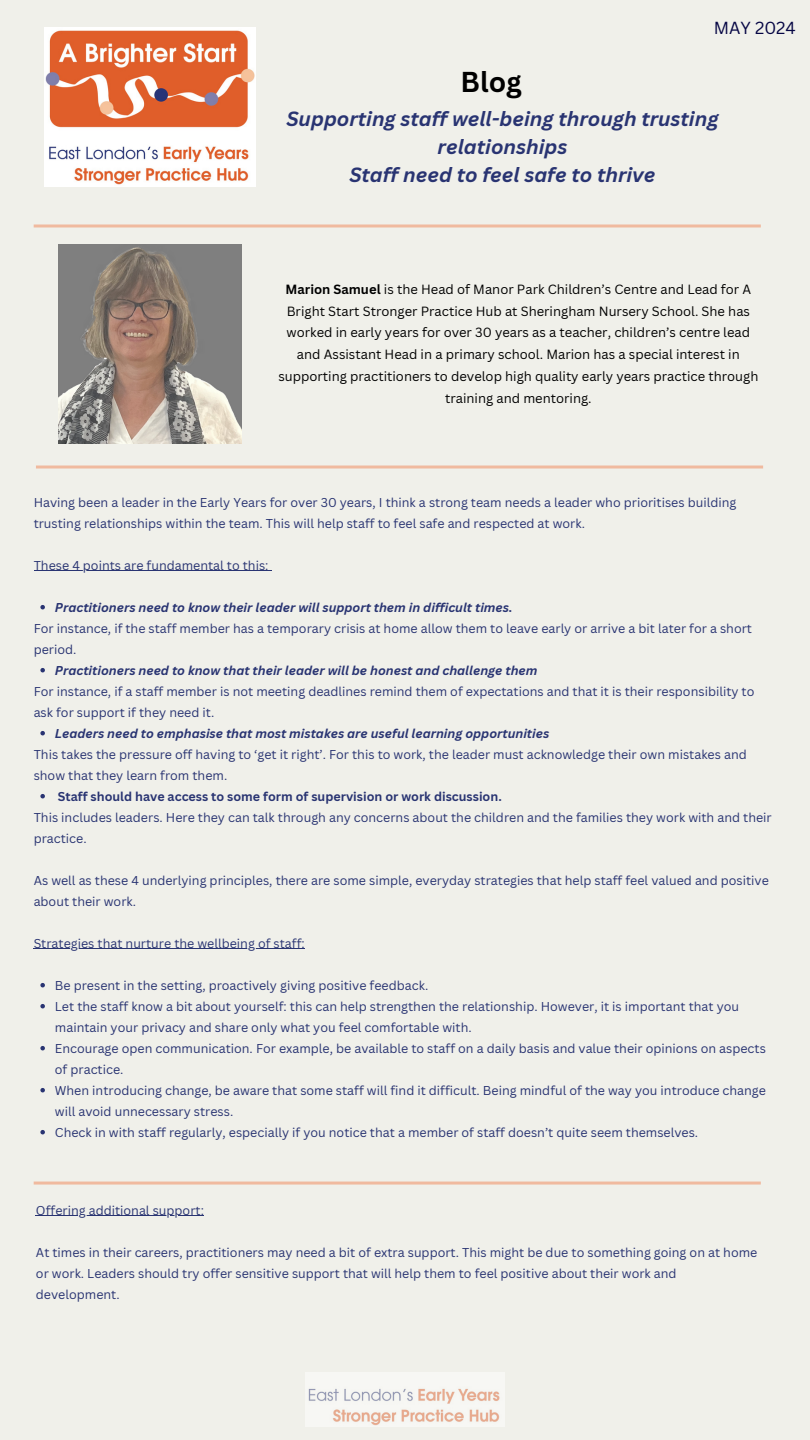
<style>
.page{position:relative;width:810px;height:1440px;background:#f0f0ea}
.page>*{position:absolute;margin:0;border:0;box-sizing:border-box;transform-origin:0 0}
.t1{font:700 28px "Canva Sans";color:#000}
.t2{font:italic 700 20px/27.8px "Canva Sans";color:#293472;text-align:center}
.t3{font:17px "Canva Sans";color:#060644}
.t4{font:13px/21.8px "Canva Sans";color:#000;text-align:center}
.t5{font:12.5px/21px "Canva Sans";color:#293472}
.t6{font:italic 700 12.5px "Canva Sans";color:#293472}
.t7{font:700 12.5px "Canva Sans";color:#293472}
.s1{font-weight:700}
</style>
<div class="page">
<img style="left:45px;top:28px;width:210px;height:159px">
<hr style="left:34px;top:224px;width:727px;height:3px;background:#f0ba9f">
<hr style="left:36px;top:466px;width:727px;height:3px;background:#f0ba9f">
<img style="left:58px;top:245px;width:184px;height:198px">
<hr style="left:34px;top:570px;width:235px;height:1px;background:#293472">
<svg style="left:40px;top:605px;width:5px;height:4px"></svg>
<svg style="left:40px;top:668px;width:5px;height:4px"></svg>
<svg style="left:40px;top:731px;width:5px;height:4px"></svg>
<svg style="left:40px;top:794px;width:5px;height:4px"></svg>
<hr style="left:34px;top:948px;width:271px;height:1px;background:#293472">
<svg style="left:40px;top:983px;width:5px;height:4px"></svg>
<svg style="left:40px;top:1004px;width:5px;height:4px"></svg>
<svg style="left:40px;top:1046px;width:5px;height:4px"></svg>
<svg style="left:40px;top:1088px;width:5px;height:4px"></svg>
<svg style="left:40px;top:1130px;width:5px;height:4px"></svg>
<img style="left:309px;top:1389px;width:191px;height:36px">
<hr style="left:36px;top:1215px;width:168px;height:1px;background:#293472">
<hr style="left:34px;top:1182px;width:727px;height:3px;background:#f0ba9f">
<p class="t3" style="left:714px;top:16px;width:84px">MAY 2024</p>
<p class="t1" style="left:461px;top:62px;width:63px">Blog</p>
<p class="t2" style="left:286px;top:105px;width:434px">Supporting staff well-being through trusting relationships<br>Staff need to feel safe to thrive</p>
<p class="t4" style="left:278px;top:278px;width:482px"><span class="s1">Marion Samuel</span> is the Head of Manor Park Children’s Centre and Lead for A Bright Start Stronger Practice Hub at Sheringham Nursery School. She has worked in early years for over 30 years as a teacher, children’s centre lead and Assistant Head in a primary school. Marion has a special interest in supporting practitioners to develop high quality early years practice through training and mentoring.</p>
<h1 class="t5" style="left:34px;top:491px;width:704px">Having been a leader in the Early Years for over 30 years, I think a strong team needs a leader who prioritises building trusting relationships within the team. This will help staff to feel safe and respected at work.</h1>
<h2 class="t5" style="left:34px;top:554px;width:236px">These 4 points are fundamental to this:</h2>
<p class="t6" style="left:55px;top:598px;width:459px">Practitioners need to know their leader will support them in difficult times.</p>
<p class="t5" style="left:34px;top:617px;width:720px">For instance, if the staff member has a temporary crisis at home allow them to leave early or arrive a bit later for a short period.</p>
<p class="t6" style="left:55px;top:661px;width:484px">Practitioners need to know that their leader will be honest and challenge them</p>
<p class="t5" style="left:34px;top:680px;width:722px">For instance, if a staff member is not meeting deadlines remind them of expectations and that it is their responsibility to ask for support if they need it.</p>
<p class="t6" style="left:55px;top:724px;width:496px">Leaders need to emphasise that most mistakes are useful learning opportunities</p>
<p class="t5" style="left:34px;top:743px;width:715px">This takes the pressure off having to ‘get it right’. For this to work, the leader must acknowledge their own mistakes and show that they learn from them.</p>
<p class="t7" style="left:58px;top:787px;width:445px">Staff should have access to some form of supervision or work discussion.</p>
<p class="t5" style="left:34px;top:806px;width:740px">This includes leaders. Here they can talk through any concerns about the children and the families they work with and their practice.</p>
<p class="t5" style="left:34px;top:869px;width:737px">As well as these 4 underlying principles, there are some simple, everyday strategies that help staff feel valued and positive about their work.</p>
<p class="t5" style="left:34px;top:932px;width:273px">Strategies that nurture the wellbeing of staff:</p>
<p class="t5" style="left:55px;top:974px;width:375px">Be present in the setting, proactively giving positive feedback.</p>
<p class="t5" style="left:55px;top:995px;width:686px">Let the staff know a bit about yourself: this can help strengthen the relationship. However, it is important that you maintain your privacy and share only what you feel comfortable with.</p>
<p class="t5" style="left:55px;top:1037px;width:713px">Encourage open communication. For example, be available to staff on a daily basis and value their opinions on aspects of practice.</p>
<p class="t5" style="left:55px;top:1079px;width:713px">When introducing change, be aware that some staff will find it difficult. Being mindful of the way you introduce change will avoid unnecessary stress.</p>
<p class="t5" style="left:55px;top:1121px;width:645px">Check in with staff regularly, especially if you notice that a member of staff doesn’t quite seem themselves.</p>
<p class="t5" style="left:36px;top:1199px;width:170px">Offering additional support:</p>
<p class="t5" style="left:36px;top:1241px;width:723px">At times in their careers, practitioners may need a bit of extra support. This might be due to something going on at home or work. Leaders should try offer sensitive support that will help them to feel positive about their work and development.</p>
</div>
